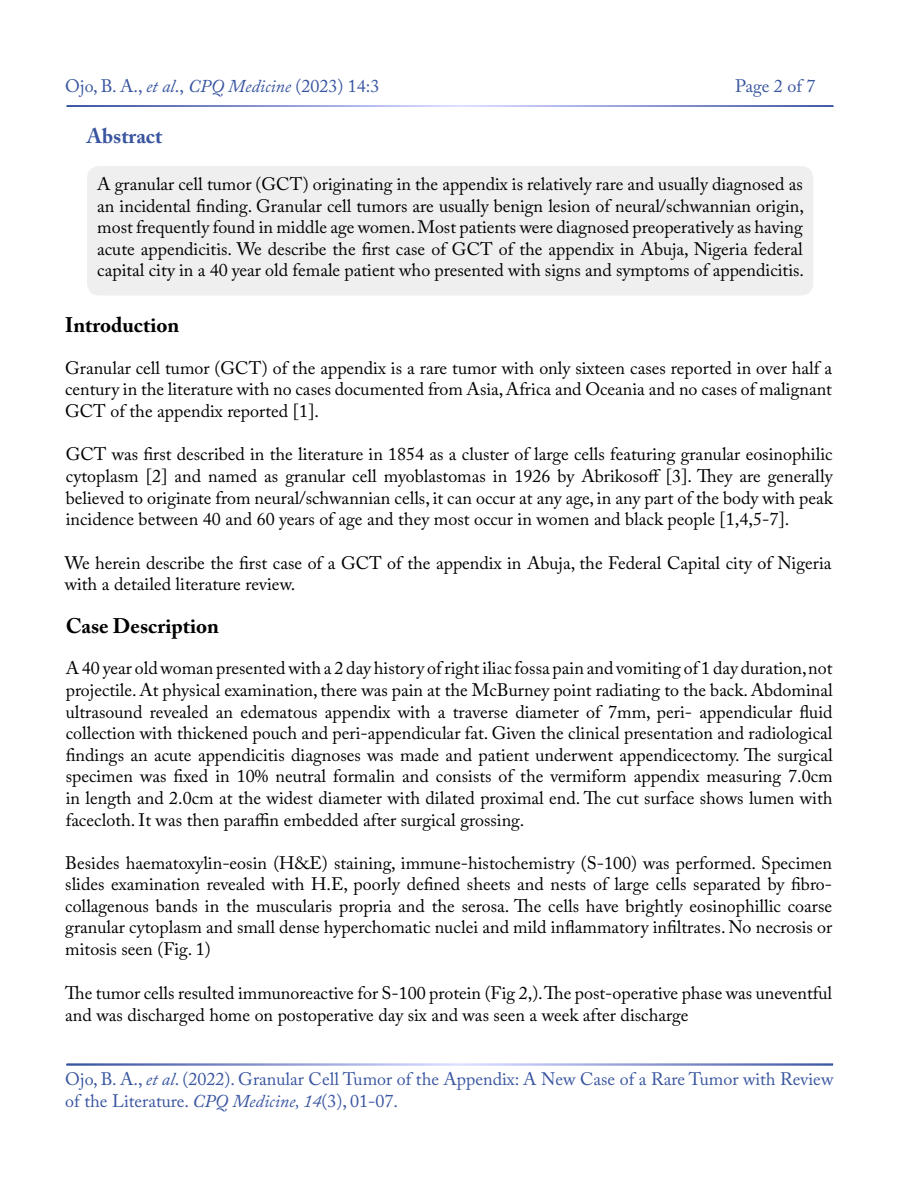
<style>
.page{position:relative;width:900px;height:1200px;background:#fff}
.page>*{position:absolute;margin:0;border:0;box-sizing:border-box;transform-origin:0 0}
.t1{font:700 21px "Adobe Caslon Pro";color:#000}
.t2{font:700 21px "Adobe Caslon Pro";color:#3955a0}
.t3{font:18px/21.6px "Adobe Caslon Pro";color:#000;text-align:justify}
.t4{font:18px/21.6px "Adobe Caslon Pro";color:#3955a0}
.s1{font-style:italic}
</style>
<div class="page">
<div style="left:87px;top:166px;width:726px;height:130px;background:#efeff0;border-radius:12px"></div>
<p class="t4" style="left:65px;top:75px;width:316px">Ojo, B. A., <span class="s1">et al</span>., <span class="s1">CPQ Medicine</span> (2023) 14:3</p>
<p class="t4" style="left:735px;top:75px;width:82px">Page 2 of 7</p>
<p class="t2" style="left:87px;top:123px;width:77px">Abstract</p>
<p class="t3" style="left:97px;top:173px;width:708px">A granular cell tumor (GCT) originating in the appendix is relatively rare and usually diagnosed as an incidental finding. Granular cell tumors are usually benign lesion of neural/schwannian origin, most frequently found in middle age women. Most patients were diagnosed preoperatively as having acute appendicitis. We describe the first case of GCT of the appendix in Abuja, Nigeria federal capital city in a 40 year old female patient who presented with signs and symptoms of appendicitis.</p>
<p class="t1" style="left:65px;top:313px;width:116px">Introduction</p>
<p class="t3" style="left:65px;top:357px;width:768px">Granular cell tumor (GCT) of the appendix is a rare tumor with only sixteen cases reported in over half a century in the literature with no cases documented from Asia, Africa and Oceania and no cases of malignant GCT of the appendix reported [1].</p>
<p class="t3" style="left:66px;top:443px;width:768px">GCT was first described in the literature in 1854 as a cluster of large cells featuring granular eosinophilic cytoplasm [2] and named as granular cell myoblastomas in 1926 by Abrikosoff [3]. They are generally believed to originate from neural/schwannian cells, it can occur at any age, in any part of the body with peak incidence between 40 and 60 years of age and they most occur in women and black people [1,4,5-7].</p>
<p class="t3" style="left:65px;top:552px;width:768px">We herein describe the first case of a GCT of the appendix in Abuja, the Federal Capital city of Nigeria with a detailed literature review.</p>
<p class="t1" style="left:66px;top:613px;width:155px">Case Description</p>
<p class="t3" style="left:66px;top:657px;width:768px">A 40 year old woman presented with a 2 day history of right iliac fossa pain and vomiting of 1 day duration, not projectile. At physical examination, there was pain at the McBurney point radiating to the back. Abdominal ultrasound revealed an edematous appendix with a traverse diameter of 7mm, peri- appendicular fluid collection with thickened pouch and peri-appendicular fat. Given the clinical presentation and radiological findings an acute appendicitis diagnoses was made and patient underwent appendicectomy. The surgical specimen was fixed in 10% neutral formalin and consists of the vermiform appendix measuring 7.0cm in length and 2.0cm at the widest diameter with dilated proximal end. The cut surface shows lumen with facecloth. It was then paraffin embedded after surgical grossing.</p>
<p class="t3" style="left:65px;top:852px;width:768px">Besides haematoxylin-eosin (H&amp;E) staining, immune-histochemistry (S-100) was performed. Specimen slides examination revealed with H.E, poorly defined sheets and nests of large cells separated by fibro&shy;collagenous bands in the muscularis propria and the serosa. The cells have brightly eosinophillic coarse granular cytoplasm and small dense hyperchomatic nuclei and mild inflammatory infiltrates. No necrosis or mitosis seen (Fig. 1)</p>
<p class="t3" style="left:65px;top:982px;width:768px">The tumor cells resulted immunoreactive for S-100 protein (Fig 2,). The post-operative phase was uneventful and was discharged home on postoperative day six and was seen a week after discharge</p>
<p class="t4" style="left:65px;top:1068px;width:770px">Ojo, B. A., <span class="s1">et al</span>. (2022). Granular Cell Tumor of the Appendix: A New Case of a Rare Tumor with Review of the Literature. <span class="s1">CPQ Medicine, 14</span>(3), 01-07.</p>
</div>
